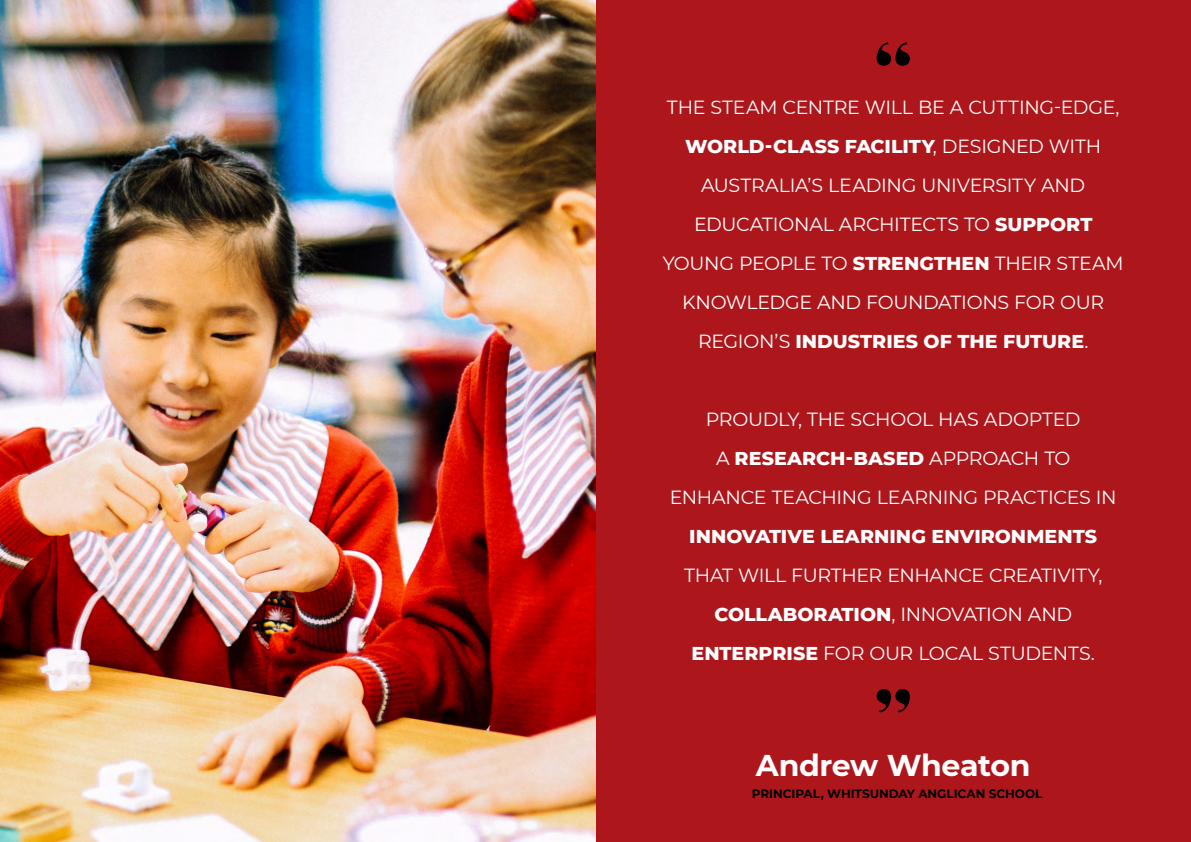
<style>
.page{position:relative;width:1191px;height:842px;background:#fff}
.page>*{position:absolute;margin:0;border:0;box-sizing:border-box;transform-origin:0 0}
.t1{font:166.3px "asterina";color:#000}
.t2{font:700 30px "Montserrat";letter-spacing:-.015em;color:#fff}
.t3{font:19px/39px "Montserrat";letter-spacing:-.015em;color:#fff;text-align:center}
.t4{font:800 19px "Montserrat";letter-spacing:.005em;color:#fff}
.t5{font:700 12px "Montserrat";color:#000}
.s1{font-weight:800}
</style>
<div class="page">
<div style="left:595px;top:0;width:596px;height:842px;background:#ad171c"></div>
<img style="left:0;top:0;width:595px;height:842px">
<h1 class="t1" style="left:874px;top:16px;width:38px">“</h1>
<p class="t3" style="left:662px;top:87px;width:462px">THE STEAM CENTRE WILL BE A CUTTING-EDGE, <span class="s1">WORLD-CLASS FACILITY</span>, DESIGNED WITH AUSTRALIA’S LEADING UNIVERSITY AND EDUCATIONAL ARCHITECTS TO <span class="s1">SUPPORT </span>YOUNG PEOPLE TO <span class="s1">STRENGTHEN</span> THEIR STEAM KNOWLEDGE AND FOUNDATIONS FOR OUR REGION’S <span class="s1">INDUSTRIES OF THE FUTURE</span>.</p>
<p class="t3" style="left:670px;top:399px;width:448px">PROUDLY, THE SCHOOL HAS ADOPTED<br>A <span class="s1">RESEARCH-BASED</span> APPROACH TO<br>ENHANCE TEACHING LEARNING PRACTICES IN</p>
<p class="t4" style="left:689px;top:522px;width:409px">INNOVATIVE LEARNING ENVIRONMENTS</p>
<p class="t3" style="left:684px;top:555px;width:420px">THAT WILL FURTHER ENHANCE CREATIVITY,<br><span class="s1">COLLABORATION</span>, INNOVATION AND<br><span class="s1">ENTERPRISE</span> FOR OUR LOCAL STUDENTS.</p>
<h1 class="t1" style="left:911px;top:738px;width:38px;rotate:-180deg">“</h1>
<h2 class="t2" style="left:755px;top:743px;width:276px">Andrew Wheaton</h2>
<p class="t5" style="left:752px;top:785px;width:292px">PRINCIPAL, WHITSUNDAY ANGLICAN SCHOOL</p>
</div>
